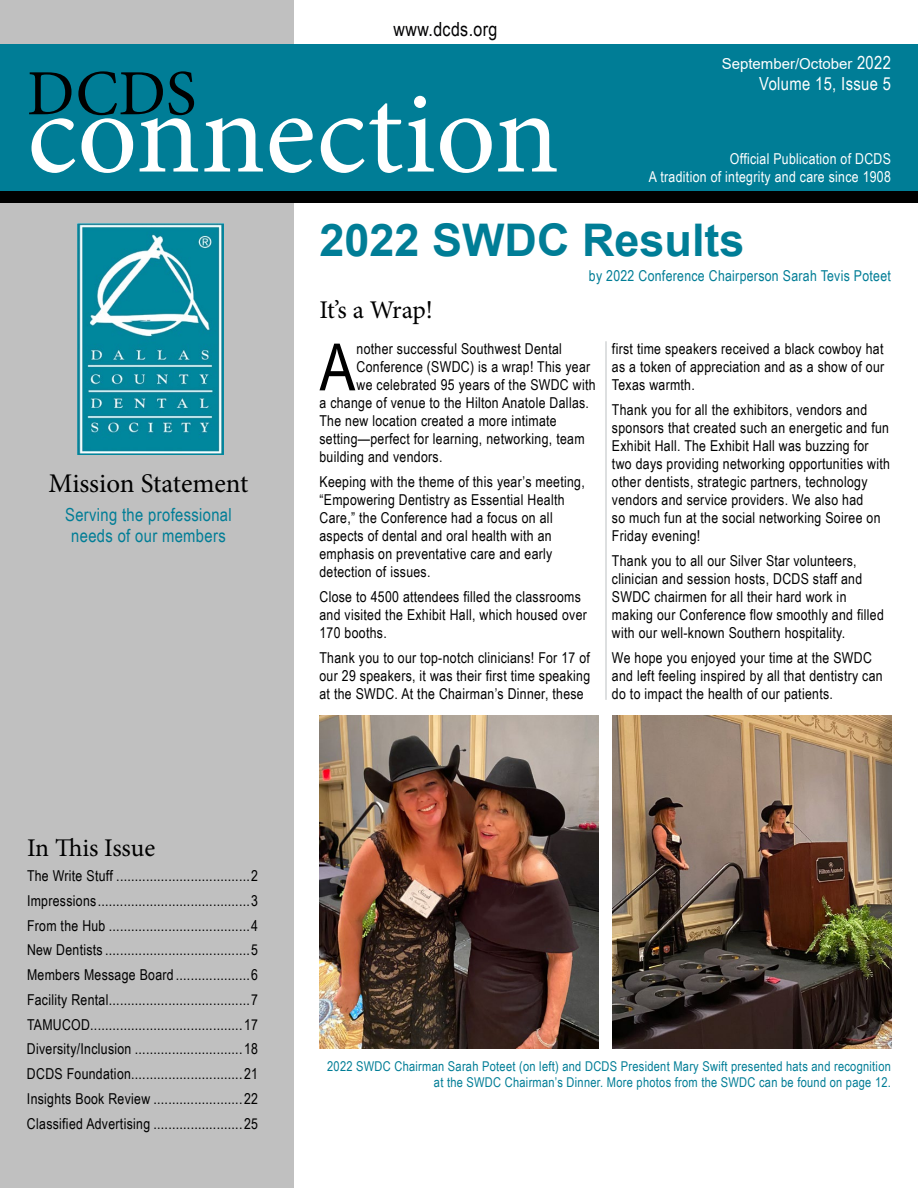
<style>
.page{position:relative;width:918px;height:1188px;background:#fff}
.page>*{position:absolute;margin:0;border:0;box-sizing:border-box;transform-origin:0 0}
.t1{font:118.5px "Minion Pro";color:#fff}
.t2{font:65.25px "Arial Narrow";color:#000}
.t3{font:64.5px "Minion Pro";color:#000}
.t4{font:700 45px "Arial";color:#007d96}
.t5{font:27px "Minion Pro";letter-spacing:-.005em;color:#000}
.t6{font:25.5px "Minion Pro";letter-spacing:-.01em;color:#000}
.t7{font:19.5px "Arial Narrow";letter-spacing:.02em;color:#020203}
.t8{font:18px/21px "Arial Narrow";letter-spacing:.02em;color:#007d96;text-align:center}
.t9{font:18px "Arial Narrow";letter-spacing:.02em;color:#fff}
.t10{font:15px/18px "Arial Narrow";letter-spacing:.02em;color:#000}
.t11{font:15px/18px "Arial Narrow";letter-spacing:.02em;color:#fff;text-align:right}
.t12{font:15px "Arial Narrow";letter-spacing:.02em;color:#007d96}
.t13{font:15px "Arial";color:#fff}
.t14{font:13.5px/16.2px "Arial Narrow";letter-spacing:.02em;color:#007d96;text-align:right}
.s1{font-family:"Arial Narrow";font-size:18px}
</style>
<div class="page">
<div style="left:0;top:0;width:293px;height:1188px;background:#c0c0c0"></div>
<div style="left:0;top:44px;width:918px;height:157px;background:#007d96"></div>
<div style="left:0;top:191px;width:918px;height:12px;background:#000"></div>
<img style="left:78px;top:224px;width:145px;height:231px">
<hr style="left:605px;top:341px;width:2px;height:359px;background:#d3d5d6">
<img style="left:320px;top:716px;width:279px;height:333px">
<img style="left:612px;top:716px;width:279px;height:333px">
<h3 class="t7" style="left:394px;top:15px;width:105px">www.dcds.org</h3>
<h3 class="t3" style="left:27px;top:50px;width:171px">DCDS</h3>
<h1 class="t1" style="left:27px;top:54px;width:534px">connection</h1>
<p class="t13" style="left:722px;top:53px;width:171px">September/October <span class="s1">2022</span></p>
<p class="t9" style="left:759px;top:71px;width:133px">Volume 15, Issue 5</p>
<p class="t11" style="left:649px;top:149px;width:243px">Official Publication of DCDS<br>A tradition of integrity and care since 1908</p>
<h3 class="t5" style="left:49px;top:466px;width:201px">Mission Statement</h3>
<p class="t8" style="left:65px;top:503px;width:168px">Serving the professional needs of our members</p>
<h3 class="t6" style="left:27px;top:831px;width:130px">In This Issue</h3>
<p class="t10" style="left:27px;top:863px;width:233px;line-height:24.8px;text-align:justify">The Write Stuff ....................................2<br>Impressions.........................................3<br>From the Hub ......................................4<br>New Dentists .......................................5<br>Members Message Board ....................6<br>Facility Rental......................................7<br>TAMUCOD.........................................17<br>Diversity/Inclusion .............................18<br>DCDS Foundation..............................21<br>Insights Book Review ........................22<br>Classified Advertising ........................25</p>
<h3 class="t4" style="left:320px;top:209px;width:427px">2022 SWDC Results</h3>
<p class="t12" style="left:589px;top:265px;width:304px">by 2022 Conference Chairperson Sarah Tevis Poteet</p>
<h3 class="t6" style="left:320px;top:293px;width:115px">It’s a Wrap!</h3>
<h2 class="t2" style="left:320px;top:319px;width:37px">A</h2>
<p class="t10" style="left:357px;top:340px;width:207px">nother successful Southwest Dental</p>
<p class="t10" style="left:612px;top:340px;width:274px;text-align:justify">first time speakers received a black cowboy hat as a token of appreciation and as a show of our Texas warmth.</p>
<p class="t10" style="left:612px;top:400px;width:279px">Thank you for all the exhibitors, vendors and sponsors that created such an energetic and fun Exhibit Hall. The Exhibit Hall was buzzing for two days providing networking opportunities with other dentists, strategic partners, technology vendors and service providers. We also had<br>so much fun at the social networking Soiree on Friday evening!</p>
<p class="t10" style="left:612px;top:551px;width:273px">Thank you to all our Silver Star volunteers, clinician and session hosts, DCDS staff and SWDC chairmen for all their hard work in making our Conference flow smoothly and filled with our well-known Southern hospitality.</p>
<p class="t10" style="left:612px;top:648px;width:272px">We hope you enjoyed your time at the SWDC and left feeling inspired by all that dentistry can do to impact the health of our patients.</p>
<p class="t10" style="left:357px;top:358px;width:235px">Conference (SWDC) is a wrap! This year</p>
<p class="t10" style="left:357px;top:376px;width:241px">we celebrated 95 years of the SWDC with</p>
<p class="t10" style="left:319px;top:394px;width:271px">a change of venue to the Hilton Anatole Dallas.</p>
<p class="t10" style="left:319px;top:412px;width:239px">The new location created a more intimate</p>
<p class="t10" style="left:319px;top:430px;width:267px">setting—perfect for learning, networking, team</p>
<p class="t10" style="left:319px;top:448px;width:124px">building and vendors.</p>
<p class="t10" style="left:319px;top:472px;width:267px">Keeping with the theme of this year’s meeting, “Empowering Dentistry as Essential Health Care,” the Conference had a focus on all aspects of dental and oral health with an emphasis on preventative care and early detection of issues.</p>
<p class="t10" style="left:319px;top:587px;width:269px">Close to 4500 attendees filled the classrooms and visited the Exhibit Hall, which housed over<br>170 booths.</p>
<p class="t10" style="left:319px;top:648px;width:272px;text-align:justify">Thank you to our top-notch clinicians! For 17 of our 29 speakers, it was their first time speaking at the SWDC. At the Chairman’s Dinner, these</p>
<p class="t14" style="left:327px;top:1058px;width:565px">2022 SWDC Chairman Sarah Poteet (on left) and DCDS President Mary Swift presented hats and recognition at the SWDC Chairman’s Dinner. More photos from the SWDC can be found on page 12.</p>
</div>
